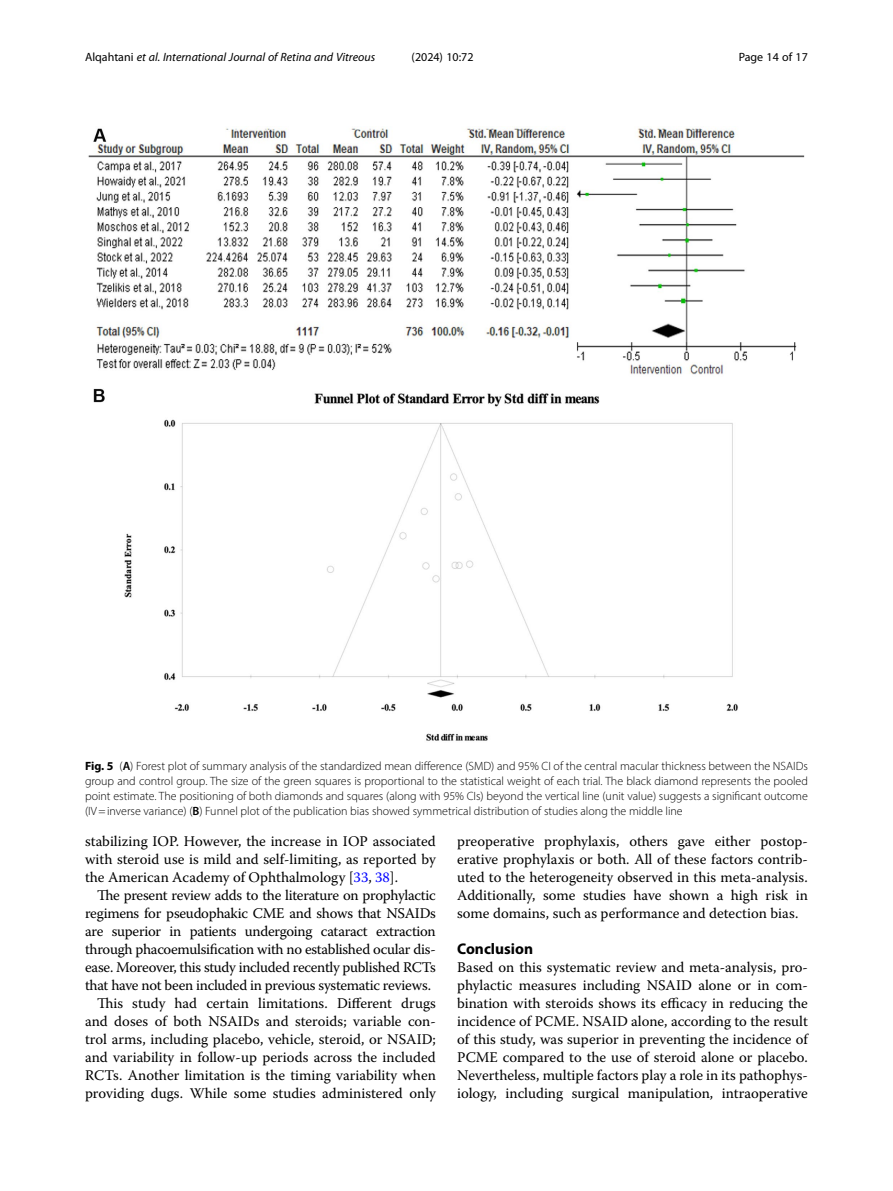
<style>
.page{position:relative;width:893px;height:1191px;background:#fff}
.page>*{position:absolute;margin:0;border:0;box-sizing:border-box;transform-origin:0 0}
.Head_1{font:700 15.45px "Myriad Pro";color:#000}
.Body_Text_Indent{font:14.7px/18px "Warnock Pro";color:#000;text-align:justify}
.Body_Text{font:14.7px/18px "Warnock Pro";color:#000;text-align:justify}
.Figure_Caption{font:300 12px/15px "Myriad Pro";color:#000;text-align:justify}
.t1{font:italic 12px "Myriad Pro";color:#000}
.t2{font:12px "Myriad Pro";color:#000}
.s1{font-style:normal}
.s2{font-weight:700}
.s3{font-weight:600}
.s4{color:#00f}
</style>
<div class="page">
<img style="left:88px;top:126px;width:717px;height:615px">
<p class="t1" style="left:85px;top:50px;width:292px"><span class="s1">Alqahtani</span> et al. International Journal of Retina and Vitreous</p>
<p class="t2" style="left:412px;top:50px;width:63px">(2024) 10:72</p>
<p class="t2" style="left:739px;top:50px;width:71px">Page 14 of 17</p>
<p class="Figure_Caption" style="left:85px;top:758px;width:724px"><span class="s2">Fig. 5</span> (<span class="s3">A</span>) Forest plot of summary analysis of the standardized mean difference (SMD) and 95% CI of the central macular thickness between the NSAIDs group and control group. The size of the green squares is proportional to the statistical weight of each trial. The black diamond represents the pooled point estimate. The positioning of both diamonds and squares (along with 95% CIs) beyond the vertical line (unit value) suggests a significant outcome (IV=inverse variance) (<span class="s3">B</span>) Funnel plot of the publication bias showed symmetrical distribution of studies along the middle line</p>
<p class="Body_Text" style="left:85px;top:832px;width:352px">stabilizing IOP. However, the increase in IOP associated with steroid use is mild and self-limiting, as reported by the American Academy of Ophthalmology [<span class="s4">33</span>, <span class="s4">38</span>].</p>
<p class="Body_Text_Indent" style="left:85px;top:886px;width:352px;text-indent:12px">The present review adds to the literature on prophylactic regimens for pseudophakic CME and shows that NSAIDs are superior in patients undergoing cataract extraction through phacoemulsification with no established ocular dis&shy;ease. Moreover, this study included recently published RCTs that have not been included in previous systematic reviews.</p>
<p class="Body_Text_Indent" style="left:85px;top:994px;width:352px;text-indent:12px">This study had certain limitations. Different drugs and doses of both NSAIDs and steroids; variable con&shy;trol arms, including placebo, vehicle, steroid, or NSAID; and variability in follow-up periods across the included RCTs. Another limitation is the timing variability when providing dugs. While some studies administered only</p>
<p class="Body_Text_Indent" style="left:457px;top:832px;width:352px">preoperative prophylaxis, others gave either postop&shy;erative prophylaxis or both. All of these factors contrib&shy;uted to the heterogeneity observed in this meta-analysis.<br>Additionally, some studies have shown a high risk in some domains, such as performance and detection bias.</p>
<p class="Head_1" style="left:457px;top:939px;width:77px">Conclusion</p>
<p class="Body_Text" style="left:457px;top:958px;width:352px">Based on this systematic review and meta-analysis, pro&shy;phylactic measures including NSAID alone or in com&shy;bination with steroids shows its efficacy in reducing the incidence of PCME. NSAID alone, according to the result of this study, was superior in preventing the incidence of PCME compared to the use of steroid alone or placebo.<br>Nevertheless, multiple factors play a role in its pathophys&shy;iology, including surgical manipulation, intraoperative</p>
</div>
